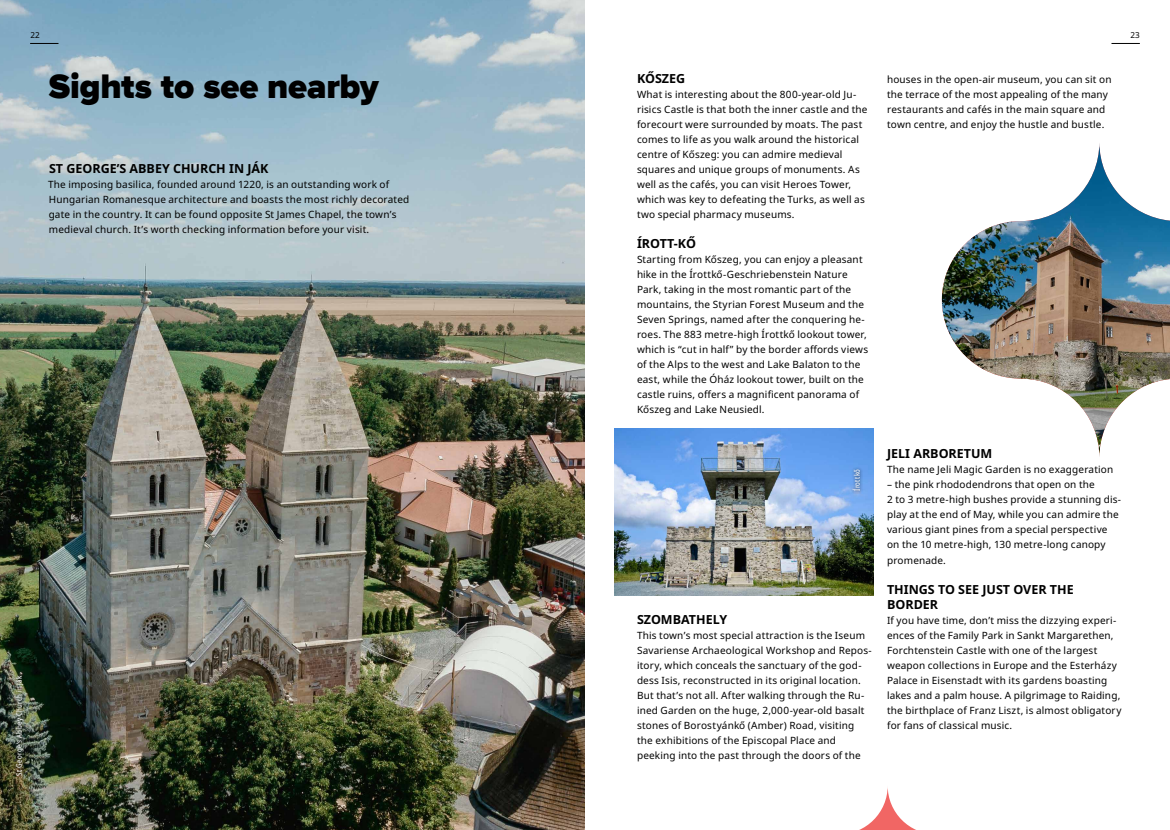
<style>
.page{position:relative;width:1170px;height:830px;background:#fff}
.page>*{position:absolute;margin:0;border:0;box-sizing:border-box;transform-origin:0 0}
.t1{font:900 35px "Wonder Unit Sans";letter-spacing:-.005em;color:#000}
.t2{font:700 12.5px/15px "Noto Sans";color:#000}
.t3{font:10px/15px "Noto Sans";letter-spacing:.015em;color:#000}
.t4{font:8.12px "Noto Sans";color:#000}
.t5{font:condensed 7.5px "Noto Sans";letter-spacing:.045em;color:#fff}
</style>
<div class="page">
<img style="left:0;top:0;width:585px;height:829px">
<svg style="left:861px;top:788px;width:53px;height:41px"></svg>
<img style="left:614px;top:428px;width:259px;height:167px">
<div style="left:849px;top:465px;width:14px;height:29px;background:#000;opacity:.75"></div>
<img style="left:941px;top:143px;width:228px;height:314px">
<svg style="left:30px;top:43px;width:28px;height:1px"></svg>
<svg style="left:1111px;top:43px;width:28px;height:1px"></svg>
<div style="left:12px;top:671px;width:15px;height:107px;background:#000;opacity:.75"></div>
<p class="t4" style="left:30px;top:29px;width:11px">22</p>
<p class="t4" style="left:1130px;top:29px;width:11px">23</p>
<h1 class="t1" style="left:49px;top:65px;width:331px">Sights to see nearby</h1>
<p class="t2" style="left:49px;top:161px;width:221px">ST GEORGE’S ABBEY CHURCH IN JÁK</p>
<p class="t3" style="left:48px;top:177px;width:363px">The imposing basilica, founded around 1220, is an outstanding work of Hungarian Romanesque architecture and boasts the most richly decorated gate in the country. It can be found opposite St James Chapel, the town’s medieval church. It’s worth checking information before your visit.</p>
<p class="t5" style="left:14px;top:775px;width:101px;rotate:-90deg">St George’s Abbey Church in Ják</p>
<p class="t2" style="left:637px;top:71px;width:50px">KŐSZEG</p>
<p class="t3" style="left:637px;top:87px;width:232px">What is interesting about the 800-year-old Ju&shy;risics Castle is that both the inner castle and the forecourt were surrounded by moats. The past comes to life as you walk around the historical centre of Kőszeg: you can admire medieval squares and unique groups of monuments. As well as the cafés, you can visit Heroes Tower, which was key to defeating the Turks, as well as two special pharmacy museums.</p>
<p class="t2" style="left:637px;top:236px;width:60px">ÍROTT-KŐ</p>
<p class="t3" style="left:637px;top:252px;width:233px">Starting from Kőszeg, you can enjoy a pleasant hike in the Írottkő-Geschriebenstein Nature Park, taking in the most romantic part of the mountains, the Styrian Forest Museum and the Seven Springs, named after the conquering he&shy;roes. The 883 metre-high Írottkő lookout tower, which is “cut in half” by the border affords views of the Alps to the west and Lake Balaton to the east, while the Óház lookout tower, built on the castle ruins, offers a magnificent panorama of Kőszeg and Lake Neusiedl.</p>
<p class="t5" style="left:851px;top:491px;width:23px;rotate:-90deg">Írottkő</p>
<p class="t2" style="left:637px;top:611px;width:92px">SZOMBATHELY</p>
<p class="t3" style="left:637px;top:627px;width:236px">This town’s most special attraction is the Iseum Savariense Archaeological Workshop and Repos&shy;itory, which conceals the sanctuary of the god&shy;dess Isis, reconstructed in its original location.<br>But that’s not all. After walking through the Ru&shy;ined Garden on the huge, 2,000-year-old basalt stones of Borostyánkő (Amber) Road, visiting the exhibitions of the Episcopal Place and peeking into the past through the doors of the</p>
<p class="t3" style="left:887px;top:72px;width:226px">houses in the open-air museum, you can sit on the terrace of the most appealing of the many restaurants and cafés in the main square and town centre, and enjoy the hustle and bustle.</p>
<p class="t2" style="left:887px;top:446px;width:107px">JELI ARBORETUM</p>
<p class="t3" style="left:887px;top:462px;width:228px">The name Jeli Magic Garden is no exaggeration</p>
<p class="t3" style="left:887px;top:477px;width:235px">– the pink rhododendrons that open on the<br>2 to 3 metre-high bushes provide a stunning dis&shy;play at the end of May, while you can admire the various giant pines from a special perspective on the 10 metre-high, 130 metre-long canopy promenade.</p>
<p class="t2" style="left:887px;top:581px;width:188px">THINGS TO SEE JUST OVER THE<br>BORDER</p>
<p class="t3" style="left:887px;top:612px;width:236px">If you have time, don’t miss the dizzying experi&shy;ences of the Family Park in Sankt Margarethen, Forchtenstein Castle with one of the largest weapon collections in Europe and the Esterházy Palace in Eisenstadt with its gardens boasting lakes and a palm house. A pilgrimage to Raiding, the birthplace of Franz Liszt, is almost obligatory for fans of classical music.</p>
</div>
